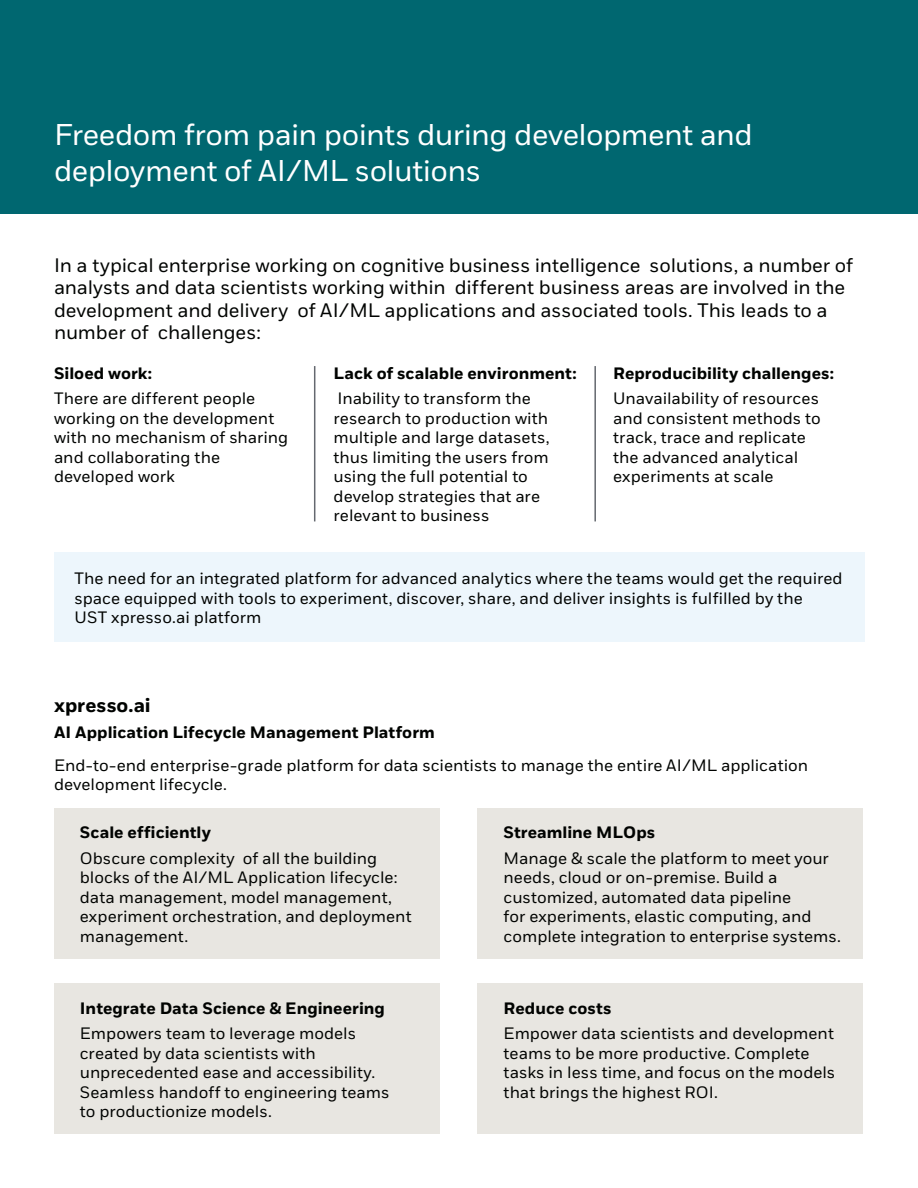
<style>
.page{position:relative;width:918px;height:1188px;background:#fff}
.page>*{position:absolute;margin:0;border:0;box-sizing:border-box;transform-origin:0 0}
.Large_subhead_Fort_B{font:30px/36px "Fort";letter-spacing:-.02em;color:#fff}
.Large_body_copy_Fort{font:19.5px/22.5px "Fort";letter-spacing:-.005em;color:#010301}
.Bulleted_copy__small{font:700 19.5px "Fort";letter-spacing:.005em;color:#010301}
.Bulleted_copy__small-2{font:16.5px/19.5px "Fort";color:#010301}
.Body_copy_Fort_book{font:16.5px/19.5px "Fort";color:#010301}
.Bulleted_copy__small-3{font:700 16.5px "Fort";color:#010301}
</style>
<div class="page">
<div style="left:54px;top:552px;width:810px;height:90px;background:#edf6fc"></div>
<div style="left:54px;top:809px;width:386px;height:150px;background:#e8e6e1"></div>
<div style="left:0;top:0;width:918px;height:213px;background:#006770"></div>
<div style="left:54px;top:984px;width:386px;height:150px;background:#e8e6e1"></div>
<div style="left:477px;top:809px;width:386px;height:150px;background:#e8e6e1"></div>
<div style="left:477px;top:984px;width:386px;height:150px;background:#e8e6e1"></div>
<hr style="left:314px;top:366px;width:1px;height:155px;background:#64686f">
<hr style="left:594px;top:366px;width:2px;height:155px;background:#64686f">
<p class="Large_subhead_Fort_B" style="left:54px;top:117px;width:700px">Freedom from pain points during development and deployment of AI/ML solutions</p>
<p class="Large_body_copy_Fort" style="left:54px;top:254px;width:801px">In a typical enterprise working on cognitive business intelligence solutions, a number of analysts and data scientists working within different business areas are involved in the development and delivery of AI/ML applications and associated tools. This leads to a number of challenges:</p>
<p class="Bulleted_copy__small-3" style="left:54px;top:363px;width:100px">Siloed work:</p>
<p class="Bulleted_copy__small-2" style="left:54px;top:389px;width:236px">There are different people working on the development with no mechanism of sharing and collaborating the developed work</p>
<p class="Bulleted_copy__small-3" style="left:334px;top:363px;width:245px">Lack of scalable environment:</p>
<p class="Bulleted_copy__small-2" style="left:334px;top:389px;width:217px">Inability to transform the research to production with multiple and large datasets, thus limiting the users from using the full potential to develop strategies that are relevant to business</p>
<p class="Bulleted_copy__small-3" style="left:613px;top:363px;width:222px">Reproducibility challenges:</p>
<p class="Bulleted_copy__small-2" style="left:613px;top:389px;width:209px">Unavailability of resources and consistent methods to track, trace and replicate the advanced analytical experiments at scale</p>
<p class="Body_copy_Fort_book" style="left:75px;top:569px;width:770px">The need for an integrated platform for advanced analytics where the teams would get the required space equipped with tools to experiment, discover, share, and deliver insights is fulfilled by the<br>UST xpresso.ai platform</p>
<p class="Bulleted_copy__small" style="left:54px;top:693px;width:98px">xpresso.ai</p>
<p class="Bulleted_copy__small-3" style="left:54px;top:722px;width:382px">AI Application Lifecycle Management Platform</p>
<p class="Bulleted_copy__small-2" style="left:54px;top:755px;width:756px">End-to-end enterprise-grade platform for data scientists to manage the entire AI/ML application development lifecycle.</p>
<p class="Bulleted_copy__small-3" style="left:80px;top:822px;width:133px">Scale efficiently</p>
<p class="Bulleted_copy__small-2" style="left:80px;top:849px;width:333px">Obscure complexity of all the building blocks of the AI/ML Application lifecycle: data management, model management, experiment orchestration, and deployment management.</p>
<p class="Bulleted_copy__small-3" style="left:80px;top:998px;width:307px">Integrate Data Science &amp; Engineering</p>
<p class="Bulleted_copy__small-2" style="left:80px;top:1024px;width:311px">Empowers team to leverage models created by data scientists with unprecedented ease and accessibility.<br>Seamless handoff to engineering teams to productionize models.</p>
<p class="Bulleted_copy__small-3" style="left:504px;top:822px;width:153px">Streamline MLOps</p>
<p class="Bulleted_copy__small-2" style="left:504px;top:849px;width:339px">Manage &amp; scale the platform to meet your needs, cloud or on-premise. Build a customized, automated data pipeline<br>for experiments, elastic computing, and complete integration to enterprise systems.</p>
<p class="Bulleted_copy__small-3" style="left:504px;top:998px;width:109px">Reduce costs</p>
<p class="Bulleted_copy__small-2" style="left:504px;top:1024px;width:333px">Empower data scientists and development teams to be more productive. Complete tasks in less time, and focus on the models that brings the highest ROI.</p>
</div>
